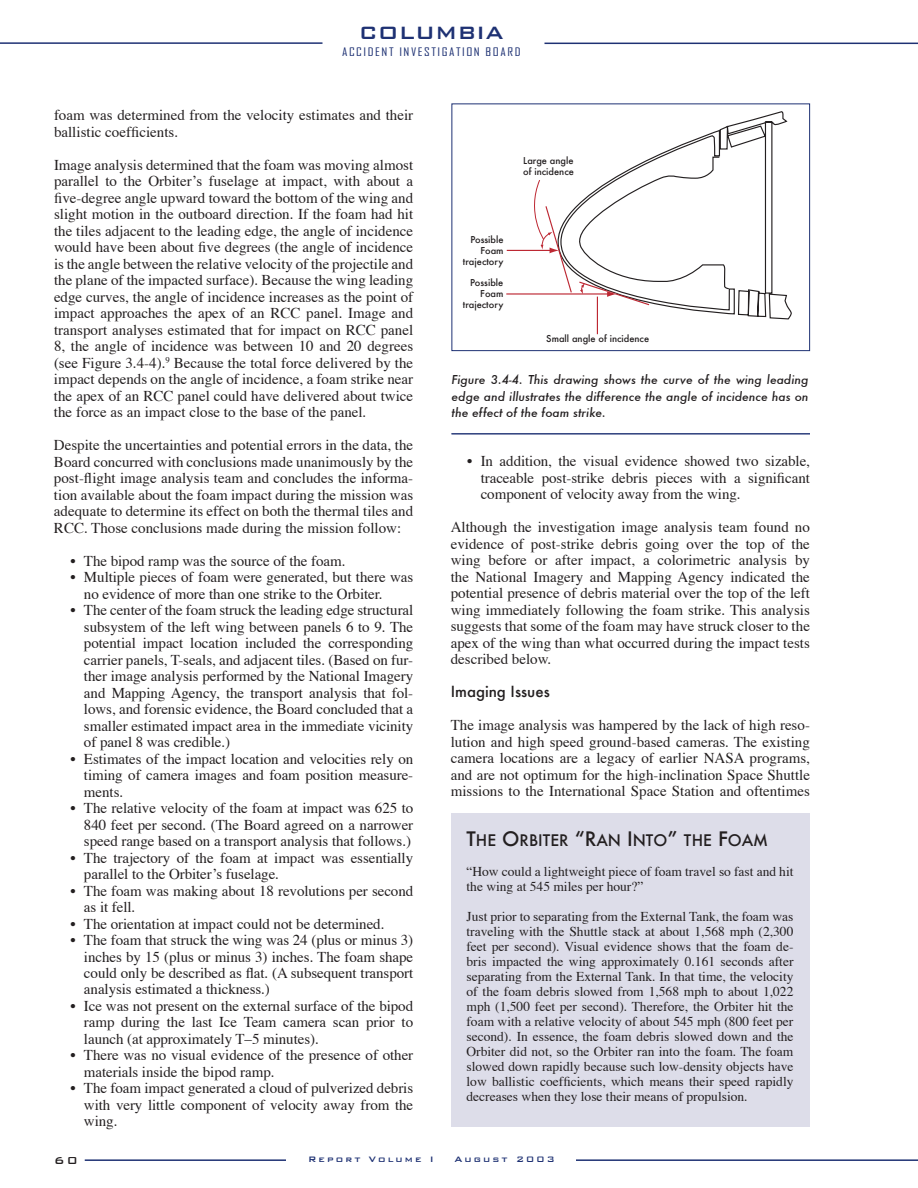
<style>
.page{position:relative;width:918px;height:1188px;background:#fff}
.page>*{position:absolute;margin:0;border:0;box-sizing:border-box;transform-origin:0 0}
.t1{font:500 23.85px "Bank Gothic BT";color:#1e3173}
.Heading_1_-_Sidebar{font:500 15.6px "Futura";color:#231f20}
.Body{font:15px/16.5px "Times";color:#231f20;text-align:justify}
.Bullets{font:15px/16.5px "Times";letter-spacing:-.005em;color:#231f20;text-align:justify}
.Heading_3{font:500 15px "Futura";color:#231f20}
.Body_-_Sidebar{font:13.5px/15px "Times";color:#231f20}
.t2{font:500 13.5px "Bank Gothic BT";color:#231f20}
.t3{font:italic 500 12px/16.5px "Futura";color:#231f20;text-align:justify}
.t4{font:11.25px "Agency FB";letter-spacing:.115em;color:#1e3173;scale:1.2 1}
.t5{font:500 10.5px "Bank Gothic BT";letter-spacing:.2em;color:#1e3173}
.t6{font:500 9.3px/10.9px "Futura";color:#231f20;text-align:right}
.s1{font-size:19.5px}
</style>
<div class="page">
<hr style="left:544px;top:43px;width:374px;height:1px;background:#1e3173">
<hr style="left:0;top:42px;width:322px;height:2px;background:#1e3173">
<hr style="left:85px;top:1159px;width:833px;height:2px;background:#1e3173">
<div style="left:286px;top:1154px;width:290px;height:14px;background:#fff"></div>
<div style="left:452px;top:813px;width:358px;height:313px;background:#dddde9"></div>
<svg style="left:596px;top:111px;width:196px;height:224px"></svg>
<hr style="left:506px;top:293px;width:103px;height:2px;background:#bd2732">
<hr style="left:597px;top:297px;width:1px;height:37px;background:#bd2732">
<hr style="left:507px;top:250px;width:45px;height:1px;background:#bd2732">
<svg style="left:526px;top:179px;width:125px;height:127px"></svg>
<div style="left:452px;top:104px;width:358px;height:247px;border:1px solid #1e3173"></div>
<hr style="left:452px;top:433px;width:358px;height:1px;background:#1e3173">
<h1 class="t1" style="left:359px;top:20px;width:147px">COLUMBIA</h1>
<p class="t4" style="left:342px;top:45px;width:150px">ACCIDENT INVESTIGATION BOARD</p>
<p class="Body" style="left:54px;top:108px;width:361px">foam was determined from the velocity estimates and their ballistic coefficients.</p>
<p class="Body" style="left:54px;top:157px;width:361px">Image analysis determined that the foam was moving almost parallel to the Orbiterʼs fuselage at impact, with about a five-degree angle upward toward the bottom of the wing and slight motion in the outboard direction. If the foam had hit the tiles adjacent to the leading edge, the angle of incidence would have been about five degrees (the angle of incidence is the angle between the relative velocity of the projectile and the plane of the impacted surface). Because the wing leading edge curves, the angle of incidence increases as the point of impact approaches the apex of an RCC panel. Image and transport analyses estimated that for impact on RCC panel 8, the angle of incidence was between 10 and 20 degrees (see Figure 3.4-4).<sup>9</sup> Because the total force delivered by the impact depends on the angle of incidence, a foam strike near the apex of an RCC panel could have delivered about twice the force as an impact close to the base of the panel.</p>
<p class="Body" style="left:54px;top:438px;width:361px">Despite the uncertainties and potential errors in the data, the Board concurred with conclusions made unanimously by the post-flight image analysis team and concludes the informa&shy;tion available about the foam impact during the mission was adequate to determine its effect on both the thermal tiles and RCC. Those conclusions made during the mission follow:</p>
<p class="Bullets" style="left:70px;top:553px;width:276px">• The bipod ramp was the source of the foam.</p>
<p class="Bullets" style="left:84px;top:570px;width:331px;text-indent:-14px">• Multiple pieces of foam were generated, but there was no evidence of more than one strike to the Orbiter.</p>
<p class="Bullets" style="left:84px;top:603px;width:331px;text-indent:-13px">• The center of the foam struck the leading edge structural subsystem of the left wing between panels 6 to 9. The potential impact location included the corresponding carrier panels, T-seals, and adjacent tiles. (Based on fur&shy;ther image analysis performed by the National Imagery and Mapping Agency, the transport analysis that fol&shy;lows, and forensic evidence, the Board concluded that a smaller estimated impact area in the immediate vicinity of panel 8 was credible.)</p>
<p class="Bullets" style="left:84px;top:751px;width:331px;text-indent:-14px">• Estimates of the impact location and velocities rely on timing of camera images and foam position measure&shy;ments.</p>
<p class="Bullets" style="left:84px;top:801px;width:331px;text-indent:-14px">• The relative velocity of the foam at impact was 625 to 840 feet per second. (The Board agreed on a narrower speed range based on a transport analysis that follows.)</p>
<p class="Bullets" style="left:84px;top:850px;width:331px;text-indent:-13px">• The trajectory of the foam at impact was essentially parallel to the Orbiterʼs fuselage.</p>
<p class="Bullets" style="left:84px;top:883px;width:331px;text-indent:-13px">• The foam was making about 18 revolutions per second as it fell.</p>
<p class="Bullets" style="left:70px;top:916px;width:315px">• The orientation at impact could not be determined.</p>
<p class="Bullets" style="left:84px;top:933px;width:331px;text-indent:-13px">• The foam that struck the wing was 24 (plus or minus 3) inches by 15 (plus or minus 3) inches. The foam shape could only be described as flat. (A subsequent transport analysis estimated a thickness.)</p>
<p class="Bullets" style="left:84px;top:999px;width:331px;text-indent:-14px">• Ice was not present on the external surface of the bipod ramp during the last Ice Team camera scan prior to launch (at approximately T–5 minutes).</p>
<p class="Bullets" style="left:84px;top:1048px;width:331px;text-indent:-13px">• There was no visual evidence of the presence of other materials inside the bipod ramp.</p>
<p class="Bullets" style="left:84px;top:1081px;width:331px;text-indent:-13px">• The foam impact generated a cloud of pulverized debris with very little component of velocity away from the wing.</p>
<p class="t6" style="left:523px;top:155px;width:52px;text-align:left">Large angle of incidence</p>
<p class="t6" style="left:463px;top:234px;width:42px">Possible<br>Foam trajectory</p>
<p class="t6" style="left:463px;top:277px;width:42px">Possible<br>Foam trajectory</p>
<p class="t6" style="left:546px;top:333px;width:104px">Small angle of incidence</p>
<p class="t3" style="left:452px;top:371px;width:358px">Figure 3.4-4. This drawing shows the curve of the wing leading edge and illustrates the difference the angle of incidence has on the effect of the foam strike.</p>
<p class="Bullets" style="left:481px;top:454px;width:331px;text-indent:-14px">• In addition, the visual evidence showed two sizable, traceable post-strike debris pieces with a significant component of velocity away from the wing.</p>
<p class="Body" style="left:451px;top:520px;width:361px">Although the investigation image analysis team found no evidence of post-strike debris going over the top of the wing before or after impact, a colorimetric analysis by the National Imagery and Mapping Agency indicated the potential presence of debris material over the top of the left wing immediately following the foam strike. This analysis suggests that some of the foam may have struck closer to the apex of the wing than what occurred during the impact tests described below.</p>
<p class="Heading_3" style="left:451px;top:682px;width:101px">Imaging Issues</p>
<p class="Body" style="left:451px;top:718px;width:361px">The image analysis was hampered by the lack of high reso&shy;lution and high speed ground-based cameras. The existing camera locations are a legacy of earlier NASA programs, and are not optimum for the high-inclination Space Shuttle missions to the International Space Station and oftentimes</p>
<p class="Heading_1_-_Sidebar" style="left:466px;top:830px;width:303px"><span class="s1">T</span>HE <span class="s1">O</span>RBITER <span class="s1">“R</span>AN <span class="s1">I</span>NTO<span class="s1">”</span> THE <span class="s1">F</span>OAM</p>
<p class="Body_-_Sidebar" style="left:466px;top:865px;width:329px">“How could a lightweight piece of foam travel so fast and hit the wing at 545 miles per hour?”</p>
<p class="Body_-_Sidebar" style="left:466px;top:910px;width:329px;text-align:justify">Just prior to separating from the External Tank, the foam was traveling with the Shuttle stack at about 1,568 mph (2,300 feet per second). Visual evidence shows that the foam de&shy;bris impacted the wing approximately 0.161 seconds after separating from the External Tank. In that time, the velocity of the foam debris slowed from 1,568 mph to about 1,022 mph (1,500 feet per second). Therefore, the Orbiter hit the foam with a relative velocity of about 545 mph (800 feet per second). In essence, the foam debris slowed down and the Orbiter did not, so the Orbiter ran into the foam. The foam slowed down rapidly because such low-density objects have low ballistic coefficients, which means their speed rapidly decreases when they lose their means of propulsion.</p>
<p class="t2" style="left:54px;top:1153px;width:25px">60</p>
<p class="t5" style="left:308px;top:1154px;width:127px">Report Volume I</p>
<p class="t5" style="left:454px;top:1154px;width:102px">August 2003</p>
</div>
